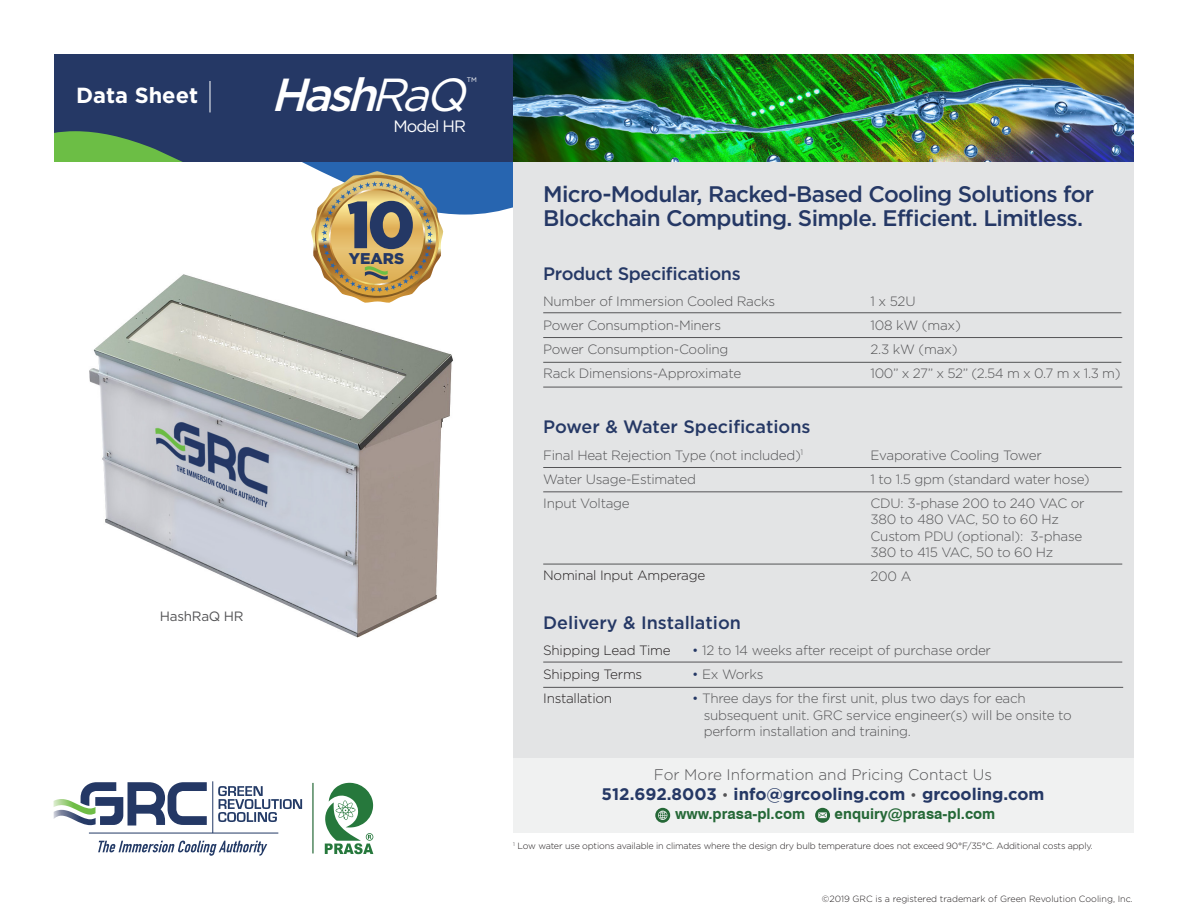
<style>
.page{position:relative;width:1188px;height:918px;background:#fff}
.page>*{position:absolute;margin:0;border:0;box-sizing:border-box;transform-origin:0 0}
.t1{font:italic 500 46.35px "Gotham";color:#fff}
.t2{font:500 22.5px/24px "Gotham";letter-spacing:-.03em;color:#253865}
.t3{font:700 21.9px "Gotham";color:#fff}
.t4{font:500 18px "Gotham";color:#253865}
.t5{font:500 18px "Gotham";letter-spacing:-.02em;color:#253865}
.t6{font:700 16.8px "Gotham";color:#253865}
.t7{font:16.5px "Gotham";letter-spacing:-.06em;color:#fff}
.t8{font:900 15.6px "Gotham";color:#243865}
.t9{font:300 15.3px "Gotham";color:#545456}
.t10{font:700 14.85px "Swiss 721 BT";color:#256837}
.t11{font:300 13.5px/24px "Gotham";letter-spacing:-.02em;color:#545456}
.t12{font:300 13.5px/24px "Gotham";letter-spacing:-.02em;color:#231f20}
.t13{font:13.5px "Gotham";letter-spacing:-.02em;color:#545456}
.t14{font:300 9px "Gotham";letter-spacing:-.02em;color:#231f20}
.t15{font:300 9px "Gotham";color:#231f20}
.t16{font:6.6px "Gotham";color:#fff}
.s1{font-weight:400}
.s2{color:#253865}
.s3{font-weight:400;font-size:14.25px;color:#545456}
</style>
<div class="page">
<div style="left:513px;top:757px;width:621px;height:76px;background:#f0f1f1"></div>
<div style="left:513px;top:162px;width:621px;height:595px;background:#e3e4e5"></div>
<hr style="left:543px;top:313px;width:578px;height:1px;background:#545456">
<hr style="left:543px;top:362px;width:578px;height:1px;background:#545456">
<hr style="left:543px;top:387px;width:579px;height:1px;background:#545456">
<hr style="left:543px;top:467px;width:578px;height:1px;background:#545456">
<hr style="left:543px;top:492px;width:579px;height:1px;background:#545456">
<hr style="left:543px;top:564px;width:579px;height:1px;background:#545456">
<hr style="left:543px;top:337px;width:579px;height:1px;background:#545456">
<div style="left:54px;top:54px;width:459px;height:108px;background:#253865"></div>
<hr style="left:543px;top:662px;width:579px;height:1px;background:#545456">
<hr style="left:543px;top:687px;width:580px;height:1px;background:#545456">
<img style="left:513px;top:54px;width:621px;height:108px">
<hr style="left:210px;top:81px;width:1px;height:31px;background:#fff">
<img style="left:89px;top:306px;width:364px;height:332px">
<svg style="left:54px;top:131px;width:459px;height:175px"></svg>
<svg style="left:815px;top:808px;width:15px;height:15px"></svg>
<svg style="left:655px;top:808px;width:15px;height:15px"></svg>
<svg style="left:54px;top:782px;width:153px;height:44px"></svg>
<svg style="left:218px;top:786px;width:84px;height:36px"></svg>
<hr style="left:89px;top:833px;width:189px;height:1px;background:#233a66">
<hr style="left:212px;top:781px;width:1px;height:52px;background:#233a66">
<svg style="left:98px;top:841px;width:169px;height:15px"></svg>
<hr style="left:312px;top:783px;width:2px;height:70px;background:#266937">
<svg style="left:325px;top:783px;width:48px;height:71px"></svg>
<h3 class="t3" style="left:76px;top:83px;width:123px">Data Sheet</h3>
<h1 class="t1" style="left:271px;top:64px;width:210px">Hash<span class="s1">RaQ</span></h1>
<p class="t16" style="left:467px;top:75px;width:12px">TM</p>
<p class="t7" style="left:393px;top:116px;width:74px">Model HR</p>
<p class="t8" style="left:349px;top:249px;width:57px">YEARS</p>
<p class="t13" style="left:160px;top:608px;width:85px">HashRaQ HR</p>
<h2 class="t2" style="left:543px;top:182px;width:552px">Micro-Modular, Racked-Based Cooling Solutions for<br>Blockchain Computing. Simple. Efficient. Limitless.</h2>
<h3 class="t5" style="left:543px;top:262px;width:199px">Product Specifications</h3>
<p class="t11" style="left:543px;top:289px;width:233px">Number of Immersion Cooled Racks<br>Power Consumption-Miners<br>Power Consumption-Cooling<br>Rack Dimensions-Approximate</p>
<h3 class="t4" style="left:543px;top:415px;width:269px">Power &amp; Water Specifications</h3>
<p class="t11" style="left:543px;top:443px;width:261px">Final Heat Rejection Type (not included)<sup>1<br></sup>Water Usage-Estimated<br>Input Voltage</p>
<p class="t12" style="left:543px;top:563px;width:164px">Nominal Input Amperage</p>
<h3 class="t4" style="left:543px;top:611px;width:199px">Delivery &amp; Installation</h3>
<p class="t11" style="left:871px;top:289px;width:251px">1 x 52U<br>108 kW (max)<br>2.3 kW (max)<br>100” x 27” x 52” (2.54 m x 0.7 m x 1.3 m)</p>
<p class="t11" style="left:871px;top:443px;width:221px">Evaporative Cooling Tower<br>1 to 1.5 gpm (standard water hose)<br>CDU: 3-phase 200 to 240 VAC or</p>
<p class="t11" style="left:871px;top:511px;width:213px;line-height:16.5px">380 to 480 VAC, 50 to 60 Hz<br>Custom PDU (optional): 3-phase<br>380 to 415 VAC, 50 to 60 Hz</p>
<p class="t11" style="left:871px;top:564px;width:42px">200 A</p>
<p class="t12" style="left:543px;top:638px;width:129px">Shipping Lead Time<br>Shipping Terms<br>Installation</p>
<p class="t11" style="left:692px;top:638px;width:300px"><span class="s2">•</span> 12 to 14 weeks after receipt of purchase order</p>
<p class="t11" style="left:692px;top:662px;width:73px"><span class="s2">•</span> Ex Works</p>
<p class="t11" style="left:704px;top:690px;width:370px;line-height:16.5px;text-indent:-11px"><span class="s2">•</span> Three days for the first unit, plus two days for each subsequent unit. GRC service engineer(s) will be onsite to perform installation and training.</p>
<p class="t9" style="left:654px;top:767px;width:340px">For More Information and Pricing Contact Us</p>
<p class="t6" style="left:602px;top:784px;width:444px">512.692.8003 <span class="s3">•</span> info@grcooling.com <span class="s3">•</span> grcooling.com</p>
<p class="t10" style="left:675px;top:805px;width:132px">www.prasa-pl.com</p>
<p class="t10" style="left:835px;top:805px;width:162px">enquiry@prasa-pl.com</p>
<p class="t14" style="left:513px;top:841px;width:581px"><sup>1</sup> Low water use options available in climates where the design dry bulb temperature does not exceed 90°F/35°C. Additional costs apply.</p>
<p class="t15" style="left:822px;top:894px;width:313px">©2019 GRC is a registered trademark of Green Revolution Cooling, Inc.</p>
</div>
